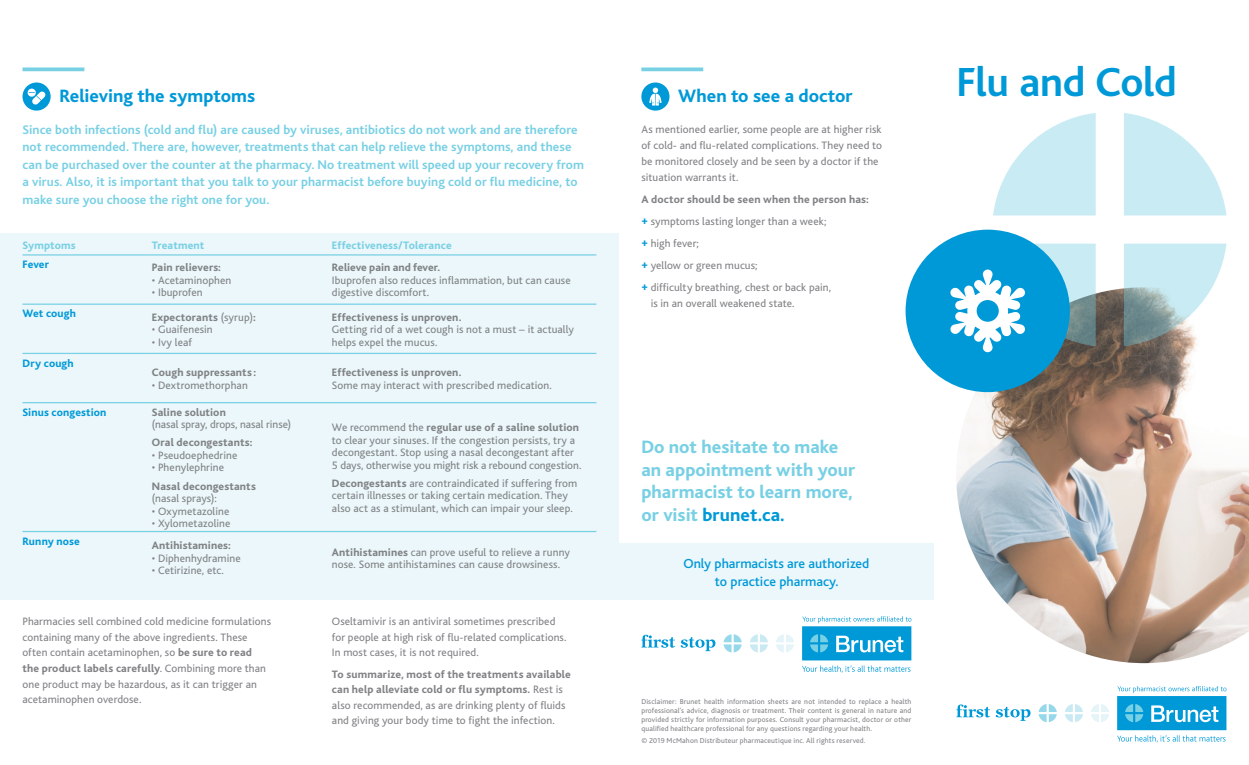
<style>
.page{position:relative;width:1249px;height:765px;background:#fff}
.page>*{position:absolute;margin:0;border:0;box-sizing:border-box;transform-origin:0 0}
.t1{font:700 42.5px "Bliss";letter-spacing:-.015em;color:#0099d8}
.t2{font:800 18.75px/22.5px "Bliss";color:#78d0e4}
.t3{font:800 18.75px "Bliss";color:#0099d8}
.t4{font:500 13.75px/18.8px "Bliss";color:#0099d8;text-align:center}
.t5{font:700 13.12px/17.5px "Bliss";letter-spacing:.005em;color:#78d0e4}
.t6{font:11.25px/12.5px "Bliss";letter-spacing:.01em;color:#808285}
.t7{font:800 11.25px/12.5px "Bliss";letter-spacing:.01em;color:#808285}
.t8{font:800 11.25px "Bliss";letter-spacing:.01em;color:#0099d8}
.t9{font:800 11.25px "Bliss";letter-spacing:.01em;color:#78d0e4}
.t10{font:7.5px/9px "Bliss";letter-spacing:.02em;color:#808285;text-align:justify}
.s1{font-weight:800}
.s2{font-weight:400}
.s3{font-weight:800;color:#0099d8}
.s4{color:#0099d8}
</style>
<div class="page">
<div style="left:0;top:234px;width:619px;height:366px;background:#ebf7fa"></div>
<div style="left:641px;top:83px;width:28px;height:28px;background:#0099d8;border-radius:50%"></div>
<svg style="left:649px;top:88px;width:12px;height:18px"></svg>
<div style="left:23px;top:82px;width:28px;height:29px;background:#0099d8;border-radius:50%"></div>
<svg style="left:28px;top:89px;width:18px;height:16px"></svg>
<hr style="left:641px;top:68px;width:62px;height:3px;background:#78d0e4">
<hr style="left:22px;top:68px;width:62px;height:3px;background:#78d0e4">
<hr style="left:22px;top:254px;width:130px;height:2px;background:#78d0e4">
<hr style="left:152px;top:254px;width:180px;height:2px;background:#78d0e4">
<hr style="left:332px;top:254px;width:264px;height:2px;background:#78d0e4">
<hr style="left:22px;top:304px;width:130px;height:1px;background:#78d0e4">
<hr style="left:152px;top:304px;width:180px;height:1px;background:#78d0e4">
<hr style="left:332px;top:304px;width:264px;height:1px;background:#78d0e4">
<hr style="left:22px;top:353px;width:130px;height:1px;background:#78d0e4">
<hr style="left:152px;top:353px;width:180px;height:1px;background:#78d0e4">
<hr style="left:332px;top:353px;width:264px;height:1px;background:#78d0e4">
<hr style="left:22px;top:402px;width:130px;height:1px;background:#78d0e4">
<hr style="left:152px;top:402px;width:180px;height:1px;background:#78d0e4">
<hr style="left:332px;top:402px;width:264px;height:1px;background:#78d0e4">
<hr style="left:22px;top:531px;width:130px;height:1px;background:#78d0e4">
<hr style="left:152px;top:531px;width:180px;height:1px;background:#78d0e4">
<hr style="left:332px;top:531px;width:264px;height:1px;background:#78d0e4">
<img style="left:956px;top:288px;width:293px;height:375px">
<svg style="left:1124px;top:113px;width:102px;height:103px"></svg>
<svg style="left:993px;top:113px;width:103px;height:103px"></svg>
<svg style="left:1124px;top:244px;width:102px;height:102px"></svg>
<div style="left:905px;top:230px;width:165px;height:162px;background:#0099d8;border-radius:50%"></div>
<svg style="left:950px;top:244px;width:146px;height:109px"></svg>
<div style="left:619px;top:544px;width:315px;height:56px;background:#ebf7fa"></div>
<div style="left:802px;top:626px;width:109px;height:34px;background:#0099d8"></div>
<svg style="left:836px;top:636px;width:67px;height:16px"></svg>
<svg style="left:810px;top:634px;width:18px;height:18px"></svg>
<svg style="left:776px;top:634px;width:18px;height:18px"></svg>
<svg style="left:750px;top:634px;width:18px;height:18px"></svg>
<svg style="left:723px;top:634px;width:19px;height:18px"></svg>
<svg style="left:641px;top:635px;width:34px;height:13px"></svg>
<svg style="left:681px;top:637px;width:34px;height:14px"></svg>
<svg style="left:802px;top:665px;width:108px;height:8px"></svg>
<svg style="left:802px;top:616px;width:109px;height:7px"></svg>
<div style="left:1117px;top:696px;width:109px;height:34px;background:#0099d8"></div>
<svg style="left:1151px;top:705px;width:67px;height:17px"></svg>
<svg style="left:1125px;top:704px;width:18px;height:18px"></svg>
<svg style="left:1091px;top:704px;width:18px;height:18px"></svg>
<svg style="left:1065px;top:704px;width:18px;height:18px"></svg>
<svg style="left:1038px;top:704px;width:19px;height:18px"></svg>
<svg style="left:956px;top:704px;width:34px;height:13px"></svg>
<svg style="left:996px;top:707px;width:34px;height:14px"></svg>
<svg style="left:1117px;top:735px;width:108px;height:7px"></svg>
<svg style="left:1117px;top:686px;width:109px;height:7px"></svg>
<p class="t3" style="left:59px;top:86px;width:197px">Relieving the symptoms</p>
<p class="t5" style="left:22px;top:121px;width:563px">Since both infections (cold and flu) are caused by viruses, antibiotics do not work and are therefore not recommended. There are, however, treatments that can help relieve the symptoms, and these can be purchased over the counter at the pharmacy. No treatment will speed up your recovery from a virus. Also, it is important that you talk to your pharmacist before buying cold or flu medicine, to make sure you choose the right one for you.</p>
<p class="t9" style="left:22px;top:239px;width:55px">Symptoms</p>
<p class="t9" style="left:152px;top:239px;width:54px">Treatment</p>
<p class="t9" style="left:332px;top:239px;width:121px">Effectiveness/Tolerance</p>
<p class="t8" style="left:22px;top:259px;width:28px">Fever</p>
<p class="t7" style="left:152px;top:262px;width:71px">Pain relievers:</p>
<p class="t6" style="left:152px;top:274px;width:81px">• Acetaminophen</p>
<p class="t6" style="left:152px;top:287px;width:52px">• Ibuprofen</p>
<p class="t6" style="left:332px;top:262px;width:240px"><span class="s1">Relieve pain and fever.<br></span>Ibuprofen also reduces inflammation, but can cause digestive discomfort.</p>
<p class="t8" style="left:22px;top:308px;width:55px">Wet cough</p>
<p class="t7" style="left:152px;top:311px;width:105px">Expectorants <span class="s2">(syrup)</span>:</p>
<p class="t6" style="left:152px;top:323px;width:62px">• Guaifenesin</p>
<p class="t6" style="left:152px;top:336px;width:41px">• Ivy leaf</p>
<p class="t8" style="left:22px;top:357px;width:53px">Dry cough</p>
<p class="t7" style="left:152px;top:366px;width:106px">Cough suppressants :</p>
<p class="t6" style="left:152px;top:379px;width:97px">• Dextromethorphan</p>
<p class="t8" style="left:22px;top:406px;width:85px">Sinus congestion</p>
<p class="t6" style="left:152px;top:406px;width:141px"><span class="s1">Saline solution<br></span>(nasal spray, drops, nasal rinse)</p>
<p class="t7" style="left:152px;top:437px;width:102px">Oral decongestants:</p>
<p class="t6" style="left:152px;top:449px;width:87px">• Pseudoephedrine</p>
<p class="t6" style="left:152px;top:462px;width:74px">• Phenylephrine</p>
<p class="t7" style="left:152px;top:480px;width:106px">Nasal decongestants <span class="s2">(nasal sprays):</span></p>
<p class="t6" style="left:152px;top:505px;width:79px">• Oxymetazoline</p>
<p class="t6" style="left:152px;top:517px;width:80px">• Xylometazoline</p>
<p class="t8" style="left:22px;top:535px;width:59px">Runny nose</p>
<p class="t7" style="left:152px;top:540px;width:80px">Antihistamines:</p>
<p class="t6" style="left:152px;top:552px;width:90px">• Diphenhydramine</p>
<p class="t6" style="left:152px;top:565px;width:74px">• Cetirizine, etc.</p>
<p class="t6" style="left:332px;top:311px;width:244px"><span class="s1">Effectiveness is unproven.<br></span>Getting rid of a wet cough is not a must – it actually helps expel the mucus.</p>
<p class="t6" style="left:332px;top:366px;width:221px"><span class="s1">Effectiveness is unproven.<br></span>Some may interact with prescribed medication.</p>
<p class="t6" style="left:332px;top:421px;width:251px">We recommend the <span class="s1">regular use of a saline solution </span>to clear your sinuses. If the congestion persists, try a decongestant. Stop using a nasal decongestant after 5 days, otherwise you might risk a rebound congestion.</p>
<p class="t6" style="left:332px;top:477px;width:247px"><span class="s1">Decongestants</span> are contraindicated if suffering from certain illnesses or taking certain medication. They also act as a stimulant, which can impair your sleep.</p>
<p class="t6" style="left:332px;top:546px;width:240px"><span class="s1">Antihistamines</span> can prove useful to relieve a runny nose. Some antihistamines can cause drowsiness.</p>
<p class="t6" style="left:22px;top:614px;width:250px;line-height:15.6px">Pharmacies sell combined cold medicine formulations containing many of the above ingredients. These often contain acetaminophen, so <span class="s1">be sure to read the product labels carefully</span>. Combining more than one product may be hazardous, as it can trigger an acetaminophen overdose.</p>
<p class="t6" style="left:332px;top:614px;width:236px;line-height:15.6px">Oseltamivir is an antiviral sometimes prescribed for people at high risk of flu-related complications.<br>In most cases, it is not required.</p>
<p class="t6" style="left:332px;top:666px;width:240px;line-height:15.6px"><span class="s1">To summarize, most of the treatments available can help alleviate cold or flu symptoms.</span> Rest is also recommended, as are drinking plenty of fluids and giving your body time to fight the infection.</p>
<p class="t3" style="left:678px;top:86px;width:176px">When to see a doctor</p>
<p class="t6" style="left:641px;top:121px;width:242px;line-height:16.2px">As mentioned earlier, some people are at higher risk of cold- and flu-related complications. They need to be monitored closely and be seen by a doctor if the situation warrants it.</p>
<p class="t7" style="left:641px;top:193px;width:229px">A doctor should be seen when the person has:</p>
<p class="t6" style="left:641px;top:215px;width:187px"><span class="s3">+</span> symptoms lasting longer than a week;</p>
<p class="t6" style="left:641px;top:237px;width:59px"><span class="s3">+</span> high fever;</p>
<p class="t6" style="left:641px;top:259px;width:118px"><span class="s3">+</span> yellow or green mucus;</p>
<p class="t6" style="left:651px;top:279px;width:182px;line-height:16.2px;text-indent:-9px"><span class="s3">+</span> difficulty breathing, chest or back pain, is in an overall weakened state.</p>
<p class="t1" style="left:956px;top:59px;width:222px">Flu and Cold</p>
<p class="t2" style="left:641px;top:436px;width:215px">Do not hesitate to make an appointment with your pharmacist to learn more, or visit <span class="s4">brunet.ca.</span></p>
<p class="t4" style="left:683px;top:554px;width:187px">Only pharmacists are authorized to practice pharmacy.</p>
<p class="t10" style="left:641px;top:697px;width:272px">Disclaimer: Brunet health information sheets are not intended to replace a health professional’s advice, diagnosis or treatment. Their content is general in nature and provided strictly for information purposes. Consult your pharmacist, doctor or other qualified healthcare professional for any questions regarding your health.</p>
<p class="t10" style="left:641px;top:736px;width:226px">© 2019 McMahon Distributeur pharmaceutique inc. All rights reserved.</p>
</div>
